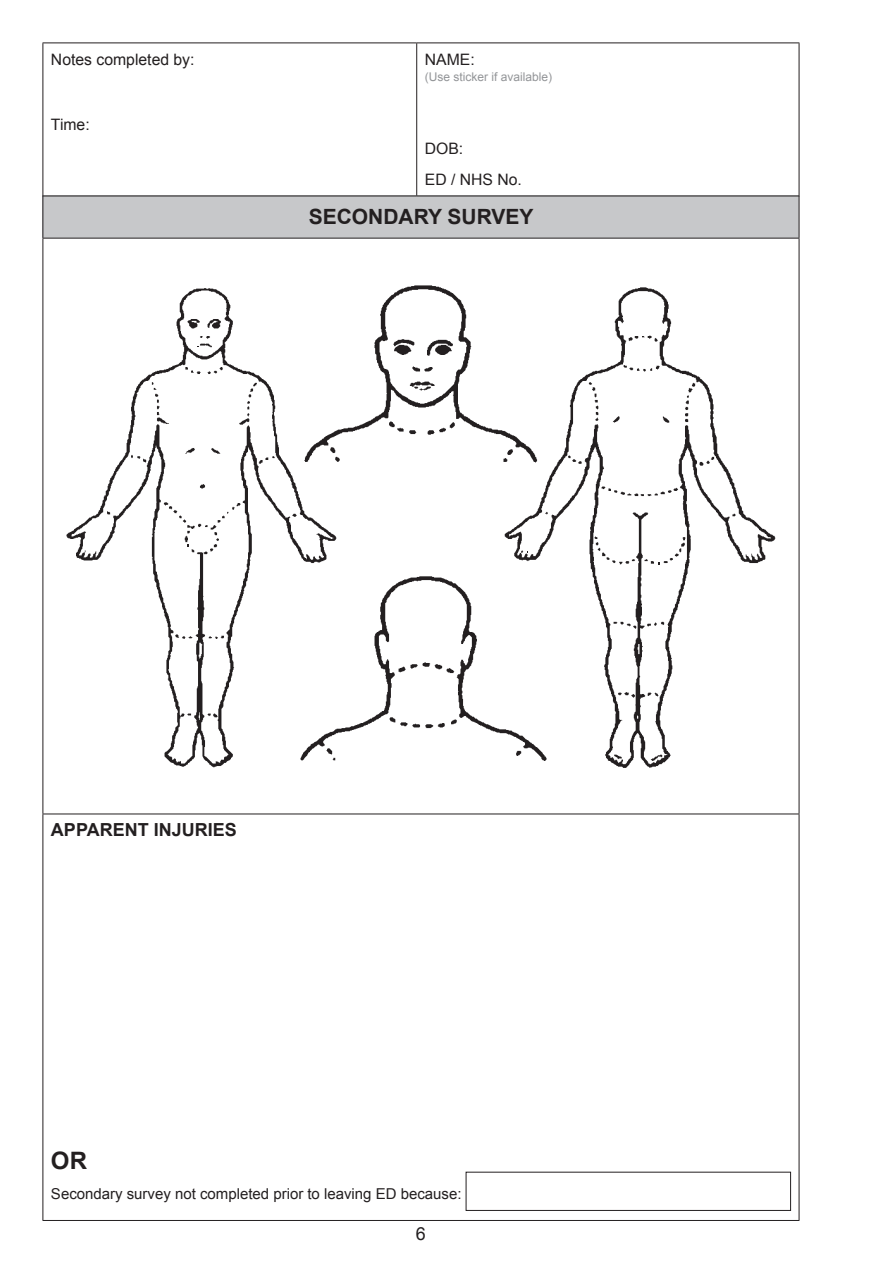
<style>
.page{position:relative;width:893px;height:1263px;background:#fff}
.page>*{position:absolute;margin:0;border:0;box-sizing:border-box;transform-origin:0 0}
.t1{font:700 24px "Arial";color:#231f20}
.t2{font:700 21px "Arial";color:#231f20}
.t3{font:700 18px "Arial";color:#231f20}
.t4{font:18px "Arial";color:#231f20}
.t5{font:15.75px/31.5px "Arial";color:#231f20}
.t6{font:15px "Arial";color:#231f20}
.t7{font:12px "Arial";color:#939598}
</style>
<div class="page">
<div style="left:43px;top:196px;width:756px;height:42px;background:#c7c8ca"></div>
<hr style="left:43px;top:196px;width:1px;height:42px;background:#231f20">
<hr style="left:799px;top:196px;width:1px;height:42px;background:#231f20">
<hr style="left:43px;top:238px;width:756px;height:1px;background:#231f20">
<hr style="left:43px;top:238px;width:1px;height:576px;background:#231f20">
<hr style="left:799px;top:238px;width:1px;height:576px;background:#231f20">
<hr style="left:43px;top:814px;width:756px;height:1px;background:#231f20">
<hr style="left:43px;top:814px;width:1px;height:406px;background:#231f20">
<hr style="left:799px;top:814px;width:1px;height:406px;background:#231f20">
<hr style="left:43px;top:1220px;width:756px;height:1px;background:#231f20">
<svg style="left:509px;top:291px;width:262px;height:473px"></svg>
<svg style="left:72px;top:356px;width:261px;height:407px"></svg>
<svg style="left:300px;top:576px;width:246px;height:185px"></svg>
<svg style="left:651px;top:755px;width:11px;height:6px"></svg>
<svg style="left:614px;top:755px;width:8px;height:4px"></svg>
<svg style="left:516px;top:751px;width:5px;height:5px"></svg>
<svg style="left:326px;top:748px;width:9px;height:12px"></svg>
<svg style="left:451px;top:719px;width:6px;height:5px"></svg>
<svg style="left:390px;top:717px;width:55px;height:11px"></svg>
<svg style="left:208px;top:713px;width:10px;height:4px"></svg>
<svg style="left:648px;top:693px;width:10px;height:3px"></svg>
<svg style="left:618px;top:692px;width:17px;height:6px"></svg>
<svg style="left:399px;top:662px;width:55px;height:11px"></svg>
<svg style="left:199px;top:643px;width:3px;height:15px"></svg>
<svg style="left:209px;top:636px;width:15px;height:3px"></svg>
<svg style="left:175px;top:634px;width:17px;height:5px"></svg>
<svg style="left:647px;top:622px;width:17px;height:4px"></svg>
<svg style="left:614px;top:622px;width:22px;height:7px"></svg>
<svg style="left:521px;top:550px;width:7px;height:3px"></svg>
<svg style="left:645px;top:537px;width:41px;height:27px"></svg>
<svg style="left:595px;top:536px;width:40px;height:28px"></svg>
<svg style="left:292px;top:514px;width:5px;height:3px"></svg>
<svg style="left:164px;top:502px;width:76px;height:52px"></svg>
<svg style="left:601px;top:486px;width:77px;height:10px"></svg>
<svg style="left:200px;top:484px;width:5px;height:4px"></svg>
<svg style="left:700px;top:457px;width:14px;height:9px"></svg>
<svg style="left:131px;top:455px;width:15px;height:7px"></svg>
<svg style="left:259px;top:456px;width:16px;height:8px"></svg>
<svg style="left:568px;top:456px;width:14px;height:8px"></svg>
<svg style="left:185px;top:448px;width:10px;height:6px"></svg>
<svg style="left:211px;top:448px;width:9px;height:6px"></svg>
<svg style="left:613px;top:416px;width:7px;height:7px"></svg>
<svg style="left:663px;top:416px;width:6px;height:7px"></svg>
<svg style="left:239px;top:383px;width:18px;height:42px"></svg>
<svg style="left:685px;top:383px;width:10px;height:39px"></svg>
<svg style="left:152px;top:382px;width:17px;height:42px"></svg>
<svg style="left:589px;top:382px;width:9px;height:39px"></svg>
<svg style="left:208px;top:367px;width:15px;height:7px"></svg>
<svg style="left:185px;top:367px;width:16px;height:7px"></svg>
<svg style="left:624px;top:365px;width:36px;height:6px"></svg>
<svg style="left:304px;top:285px;width:233px;height:177px"></svg>
<svg style="left:629px;top:335px;width:29px;height:7px"></svg>
<svg style="left:180px;top:290px;width:50px;height:66px"></svg>
<div style="left:466px;top:1172px;width:325px;height:39px;border:1px solid #231f20"></div>
<hr style="left:43px;top:43px;width:374px;height:1px;background:#231f20">
<hr style="left:43px;top:43px;width:1px;height:153px;background:#231f20">
<hr style="left:417px;top:43px;width:382px;height:1px;background:#231f20">
<hr style="left:416px;top:43px;width:1px;height:153px;background:#231f20">
<hr style="left:799px;top:43px;width:1px;height:153px;background:#231f20">
<hr style="left:43px;top:196px;width:374px;height:1px;background:#231f20">
<hr style="left:417px;top:196px;width:382px;height:1px;background:#231f20">
<p class="t5" style="left:51px;top:44px;width:145px">Notes completed by:</p>
<p class="t5" style="left:51px;top:109px;width:40px">Time:</p>
<p class="t5" style="left:425px;top:44px;width:51px">NAME:</p>
<p class="t7" style="left:425px;top:69px;width:129px">(Use sticker if available)</p>
<p class="t5" style="left:425px;top:133px;width:99px">DOB:<br>ED / NHS No.</p>
<h2 class="t2" style="left:309px;top:203px;width:226px">SECONDARY SURVEY</h2>
<p class="t3" style="left:51px;top:817px;width:187px">APPARENT INJURIES</p>
<h1 class="t1" style="left:51px;top:1144px;width:37px">OR</h1>
<p class="t6" style="left:51px;top:1184px;width:412px">Secondary survey not completed prior to leaving ED because:</p>
<p class="t4" style="left:416px;top:1222px;width:12px">6</p>
</div>
